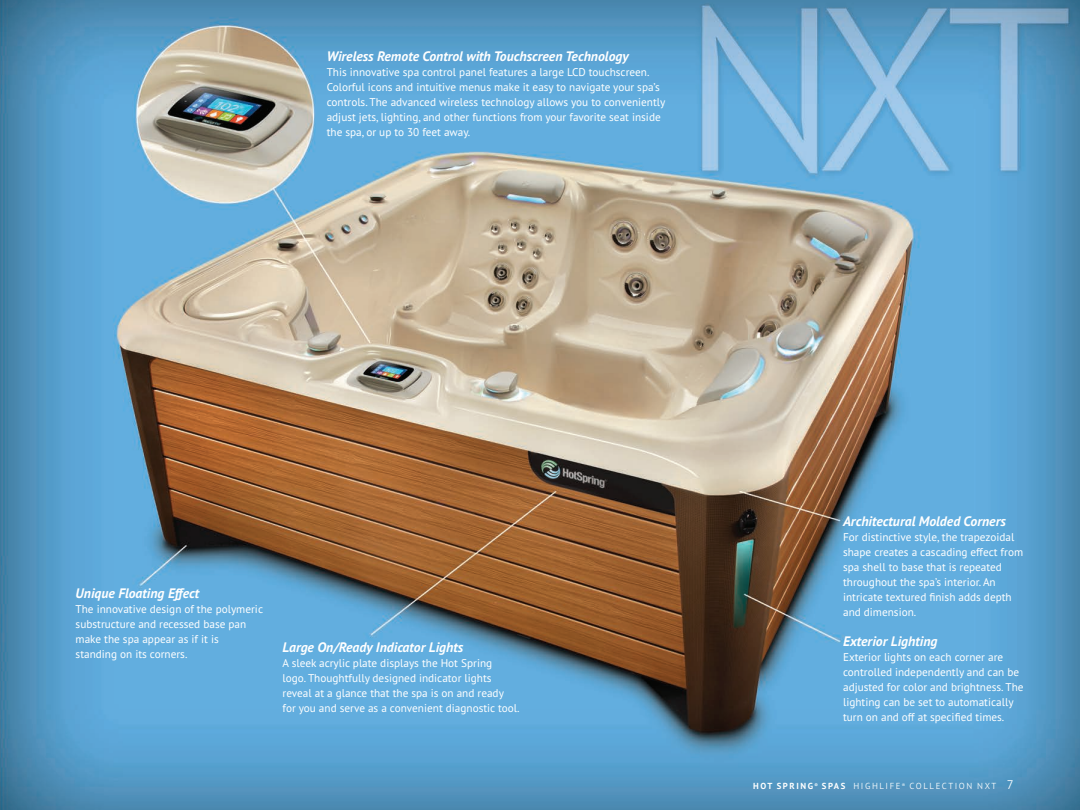
<style>
.page{position:relative;width:1080px;height:810px;background:#fff}
.page>*{position:absolute;margin:0;border:0;box-sizing:border-box;transform-origin:0 0}
.t1{font:italic 700 13.75px "PT Sans Pro";color:#fff}
.t2{font:11.25px/15px "PT Sans Pro";color:#fff}
.t3{font:300 8.75px "PT Sans Pro";letter-spacing:.18em;color:#fff}
.s1{font-weight:700}
.s2{font-size:12.5px}
</style>
<div class="page">
<img style="left:0;top:0;width:1080px;height:810px">
<p class="t1" style="left:327px;top:47px;width:303px">Wireless Remote Control with Touchscreen Technology</p>
<p class="t2" style="left:327px;top:64px;width:340px">This innovative spa control panel features a large LCD touchscreen.<br>Colorful icons and intuitive menus make it easy to navigate your spa’s controls. The advanced wireless technology allows you to conveniently adjust jets, lighting, and other functions from your favorite seat inside the spa, or up to 30 feet away.</p>
<p class="t1" style="left:76px;top:584px;width:125px">Unique Floating Effect</p>
<p class="t2" style="left:76px;top:602px;width:189px">The innovative design of the polymeric substructure and recessed base pan make the spa appear as if it is standing on its corners.</p>
<p class="t1" style="left:283px;top:638px;width:182px">Large On/Ready Indicator Lights</p>
<p class="t2" style="left:283px;top:655px;width:238px">A sleek acrylic plate displays the Hot Spring<br>logo. Thoughtfully designed indicator lights reveal at a glance that the spa is on and ready for you and serve as a convenient diagnostic tool.</p>
<p class="t1" style="left:843px;top:512px;width:164px">Architectural Molded Corners</p>
<p class="t2" style="left:843px;top:529px;width:182px">For distinctive style, the trapezoidal shape creates a cascading effect from spa shell to base that is repeated throughout the spa’s interior. An intricate textured finish adds depth and dimension.</p>
<p class="t1" style="left:843px;top:632px;width:96px">Exterior Lighting</p>
<p class="t2" style="left:843px;top:649px;width:182px">Exterior lights on each corner are controlled independently and can be adjusted for color and brightness. The lighting can be set to automatically turn on and off at specified times.</p>
<p class="t3" style="left:753px;top:781px;width:196px"><span class="s1">HOT SPRING</span><sup>®</sup> <span class="s1">SPAS</span> HI GH LI FE<sup>®</sup> CO LLECTION</p>
<p class="t3" style="left:977px;top:781px;width:38px">NXT <span class="s2">7</span></p>
</div>
